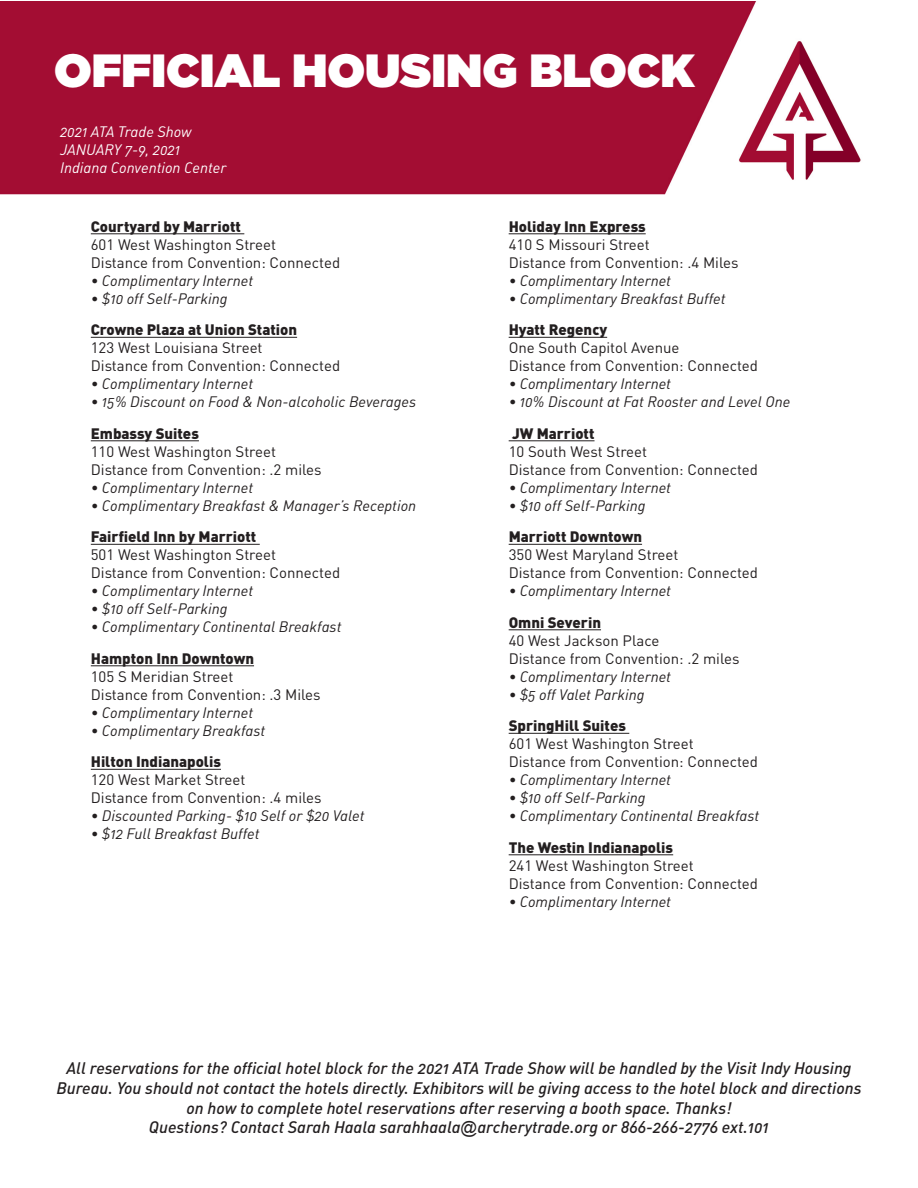
<style>
.page{position:relative;width:918px;height:1188px;background:#fff}
.page>*{position:absolute;margin:0;border:0;box-sizing:border-box;transform-origin:0 0}
.t1{font:900 46.5px "Gotham";color:#fff}
.t2{font:16.5px/19.8px "DIN Medium Italic Alt";color:#231f20;text-align:center}
.t3{font:15px "DIN Pro";color:#231f20}
.t4{font:15px "DIN Regular Italic Alt";color:#231f20}
.t5{font:900 15px "DIN Pro";color:#231f20}
.t6{font:15px "DIN Regular Italic Alt";color:#fff}
.s1{font-family:"Arial";font-style:italic}
</style>
<div class="page">
<img style="left:1px;top:1px;width:860px;height:193px">
<hr style="left:91px;top:233px;width:153px;height:1px;background:#231f20">
<hr style="left:91px;top:337px;width:206px;height:1px;background:#231f20">
<hr style="left:91px;top:440px;width:108px;height:1px;background:#231f20">
<hr style="left:91px;top:544px;width:169px;height:1px;background:#231f20">
<hr style="left:91px;top:665px;width:163px;height:1px;background:#231f20">
<hr style="left:91px;top:769px;width:130px;height:1px;background:#231f20">
<hr style="left:509px;top:233px;width:137px;height:1px;background:#231f20">
<hr style="left:509px;top:337px;width:98px;height:1px;background:#231f20">
<hr style="left:509px;top:440px;width:86px;height:1px;background:#231f20">
<hr style="left:509px;top:544px;width:133px;height:1px;background:#231f20">
<hr style="left:509px;top:629px;width:92px;height:1px;background:#231f20">
<hr style="left:509px;top:733px;width:120px;height:1px;background:#231f20">
<hr style="left:509px;top:854px;width:164px;height:1px;background:#231f20">
<p class="t1" style="left:54px;top:37px;width:642px">OFFICIAL HOUSING BLOCK</p>
<p class="t6" style="left:60px;top:122px;width:133px">2021 ATA Trade Show</p>
<p class="t6" style="left:60px;top:140px;width:122px">JANUARY 7-9, 2021</p>
<p class="t6" style="left:60px;top:158px;width:168px">Indiana Convention Center</p>
<p class="t5" style="left:91px;top:216px;width:152px">Courtyard by Marriott</p>
<p class="t3" style="left:91px;top:234px;width:187px">601 West Washington Street</p>
<p class="t3" style="left:91px;top:252px;width:251px">Distance from Convention: Connected</p>
<p class="t4" style="left:91px;top:271px;width:164px">• Complimentary Internet</p>
<p class="t4" style="left:91px;top:289px;width:138px">• $10 off Self-Parking</p>
<p class="t5" style="left:91px;top:320px;width:208px">Crowne Plaza at Union Station</p>
<p class="t3" style="left:91px;top:338px;width:173px">123 West Louisiana Street</p>
<p class="t3" style="left:91px;top:356px;width:251px">Distance from Convention: Connected</p>
<p class="t4" style="left:91px;top:375px;width:164px">• Complimentary Internet</p>
<p class="t4" style="left:91px;top:393px;width:327px">• 15% Discount on Food &amp; Non-alcoholic Beverages</p>
<p class="t5" style="left:91px;top:423px;width:110px">Embassy Suites</p>
<p class="t3" style="left:91px;top:441px;width:187px">110 West Washington Street</p>
<p class="t3" style="left:91px;top:459px;width:232px">Distance from Convention: .2 miles</p>
<p class="t4" style="left:91px;top:478px;width:164px">• Complimentary Internet</p>
<p class="t4" style="left:91px;top:496px;width:327px">• Complimentary Breakfast &amp; Manager’s Reception</p>
<p class="t5" style="left:91px;top:527px;width:167px">Fairfield Inn by Marriott</p>
<p class="t3" style="left:91px;top:545px;width:187px">501 West Washington Street</p>
<p class="t3" style="left:91px;top:563px;width:251px">Distance from Convention: Connected</p>
<p class="t4" style="left:91px;top:582px;width:164px">• Complimentary Internet</p>
<p class="t4" style="left:91px;top:600px;width:138px">• $10 off Self-Parking</p>
<p class="t4" style="left:91px;top:618px;width:252px">• Complimentary Continental Breakfast</p>
<p class="t5" style="left:91px;top:648px;width:165px">Hampton Inn Downtown</p>
<p class="t3" style="left:91px;top:666px;width:144px">105 S Meridian Street</p>
<p class="t3" style="left:91px;top:684px;width:231px">Distance from Convention: .3 Miles</p>
<p class="t4" style="left:91px;top:703px;width:164px">• Complimentary Internet</p>
<p class="t4" style="left:91px;top:721px;width:176px">• Complimentary Breakfast</p>
<p class="t5" style="left:91px;top:752px;width:132px">Hilton Indianapolis</p>
<p class="t3" style="left:91px;top:770px;width:156px">120 West Market Street</p>
<p class="t3" style="left:91px;top:788px;width:232px">Distance from Convention: .4 miles</p>
<p class="t4" style="left:91px;top:807px;width:275px">• Discounted Parking- $10 Self or $20 Valet</p>
<p class="t4" style="left:91px;top:825px;width:170px">• $12 Full Breakfast Buffet</p>
<p class="t5" style="left:509px;top:216px;width:139px">Holiday Inn Express</p>
<p class="t3" style="left:509px;top:234px;width:143px">410 S Missouri Street</p>
<p class="t3" style="left:509px;top:252px;width:231px">Distance from Convention: .4 Miles</p>
<p class="t4" style="left:509px;top:271px;width:164px">• Complimentary Internet</p>
<p class="t4" style="left:509px;top:289px;width:218px">• Complimentary Breakfast Buffet</p>
<p class="t5" style="left:509px;top:320px;width:100px">Hyatt Regency</p>
<p class="t3" style="left:509px;top:338px;width:172px">One South Capitol Avenue</p>
<p class="t3" style="left:509px;top:356px;width:251px">Distance from Convention: Connected</p>
<p class="t4" style="left:509px;top:375px;width:164px">• Complimentary Internet</p>
<p class="t4" style="left:509px;top:393px;width:283px">• 10% Discount at Fat Rooster and Level One</p>
<p class="t5" style="left:512px;top:423px;width:84px">JW Marriott</p>
<p class="t3" style="left:509px;top:441px;width:140px">10 South West Street</p>
<p class="t3" style="left:509px;top:459px;width:251px">Distance from Convention: Connected</p>
<p class="t4" style="left:509px;top:478px;width:164px">• Complimentary Internet</p>
<p class="t4" style="left:509px;top:496px;width:138px">• $10 off Self-Parking</p>
<p class="t5" style="left:509px;top:527px;width:135px">Marriott Downtown</p>
<p class="t3" style="left:509px;top:545px;width:171px">350 West Maryland Street</p>
<p class="t3" style="left:509px;top:563px;width:251px">Distance from Convention: Connected</p>
<p class="t4" style="left:509px;top:582px;width:164px">• Complimentary Internet</p>
<p class="t5" style="left:509px;top:612px;width:94px">Omni Severin</p>
<p class="t3" style="left:509px;top:630px;width:152px">40 West Jackson Place</p>
<p class="t3" style="left:509px;top:648px;width:232px">Distance from Convention: .2 miles</p>
<p class="t4" style="left:509px;top:667px;width:164px">• Complimentary Internet</p>
<p class="t4" style="left:509px;top:685px;width:137px">• $5 off Valet Parking</p>
<p class="t5" style="left:509px;top:716px;width:119px">SpringHill Suites</p>
<p class="t3" style="left:509px;top:734px;width:187px">601 West Washington Street</p>
<p class="t3" style="left:509px;top:752px;width:251px">Distance from Convention: Connected</p>
<p class="t4" style="left:509px;top:771px;width:164px">• Complimentary Internet</p>
<p class="t4" style="left:509px;top:789px;width:138px">• $10 off Self-Parking</p>
<p class="t4" style="left:509px;top:807px;width:252px">• Complimentary Continental Breakfast</p>
<p class="t5" style="left:509px;top:837px;width:166px">The Westin Indianapolis</p>
<p class="t3" style="left:509px;top:855px;width:187px">241 West Washington Street</p>
<p class="t3" style="left:509px;top:873px;width:251px">Distance from Convention: Connected</p>
<p class="t4" style="left:509px;top:892px;width:164px">• Complimentary Internet</p>
<p class="t2" style="left:56px;top:1058px;width:807px">All reservations for the official hotel block for the 2021 ATA Trade Show will be handled by the Visit Indy Housing<br>Bureau. You should not contact the hotels directly. Exhibitors will be giving access to the hotel block and directions on how to complete hotel reservations after reserving a booth space. Thanks!</p>
<p class="t2" style="left:149px;top:1117px;width:622px">Questions? Contact Sarah Haala sarahhaala<span class="s1">@</span>archerytrade.org or 866-266-2776 ext.101</p>
</div>
